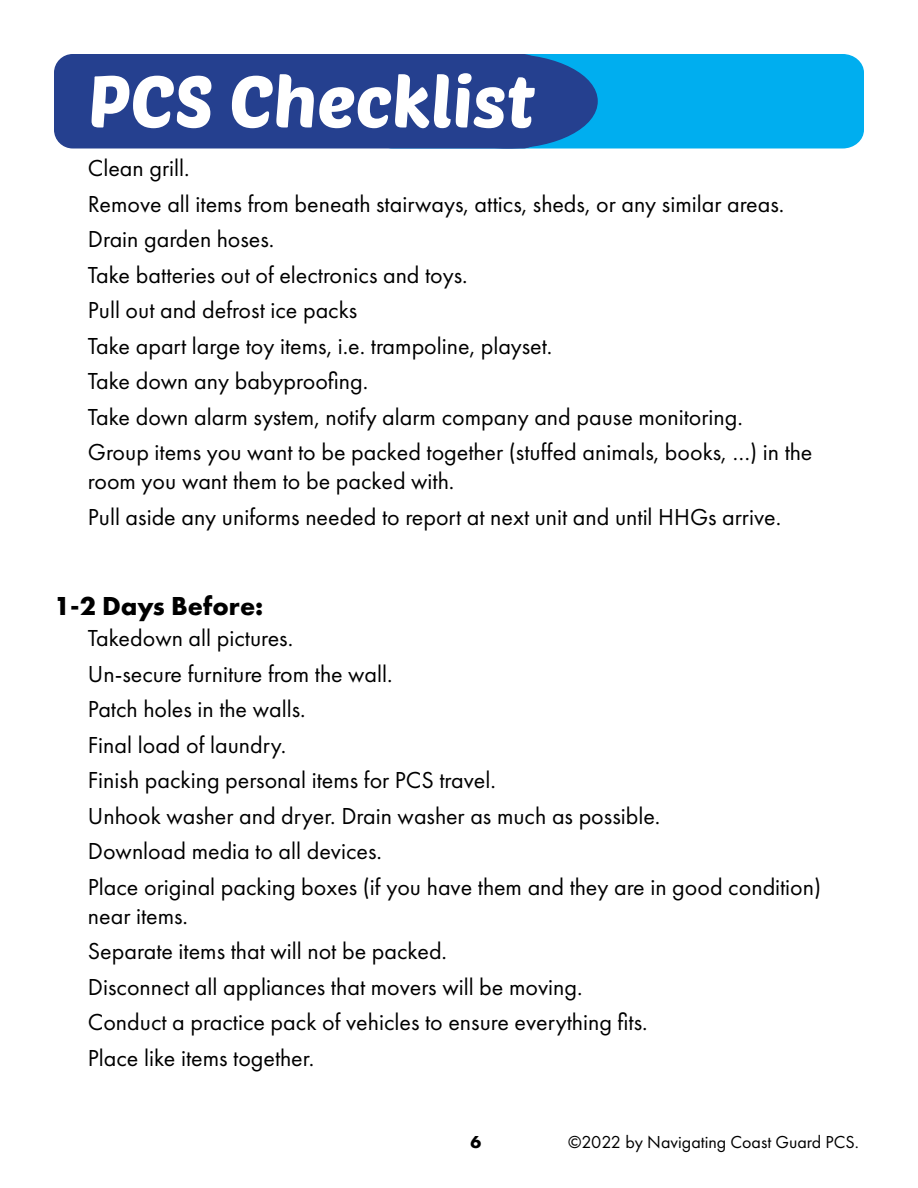
<style>
.page{position:relative;width:918px;height:1188px;background:#fff}
.page>*{position:absolute;margin:0;border:0;box-sizing:border-box;transform-origin:0 0}
.t1{font:72px "Poetsen One";color:#fff}
.t2{font:700 27px "Futura PT";color:#000}
.t3{font:24px/35.5px "Futura PT";color:#000}
.t4{font:18px "Futura PT";color:#000}
.t5{font:700 18px "Futura PT";color:#000}
</style>
<div class="page">
<div style="left:371px;top:54px;width:493px;height:95px;background:#00aeef"></div>
<div style="left:418px;top:55px;width:179px;height:93px;background:#25408f;border-radius:50%"></div>
<div style="left:55px;top:55px;width:486px;height:93px;background:#25408f;border-radius:18px"></div>
<div style="left:54px;top:54px;width:488px;height:94px;border:2px solid #25408f;border-radius:18px"></div>
<h1 class="t1" style="left:88px;top:56px;width:449px">PCS Checklist</h1>
<p class="t3" style="left:88px;top:150px;width:726px">Clean grill.<br>Remove all items from beneath stairways, attics, sheds, or any similar areas.<br>Drain garden hoses.<br>Take batteries out of electronics and toys.<br>Pull out and defrost ice packs<br>Take apart large toy items, i.e. trampoline, playset.<br>Take down any babyproofing.<br>Take down alarm system, notify alarm company and pause monitoring.<br>Group items you want to be packed together (stuffed animals, books, …) in the</p>
<p class="t3" style="left:88px;top:463px;width:695px">room you want them to be packed with.<br>Pull aside any uniforms needed to report at next unit and until HHGs arrive.</p>
<p class="t2" style="left:54px;top:588px;width:211px">1-2 Days Before:</p>
<p class="t3" style="left:88px;top:620px;width:735px">Takedown all pictures.<br>Un-secure furniture from the wall.<br>Patch holes in the walls.<br>Final load of laundry.<br>Finish packing personal items for PCS travel.<br>Unhook washer and dryer. Drain washer as much as possible.<br>Download media to all devices.<br>Place original packing boxes (if you have them and they are in good condition)</p>
<p class="t3" style="left:88px;top:898px;width:561px">near items.<br>Separate items that will not be packed.<br>Disconnect all appliances that movers will be moving.<br>Conduct a practice pack of vehicles to ensure everything fits.<br>Place like items together.</p>
<p class="t5" style="left:471px;top:1130px;width:12px">6</p>
<p class="t4" style="left:568px;top:1131px;width:292px">©2022 by Navigating Coast Guard PCS.</p>
</div>
